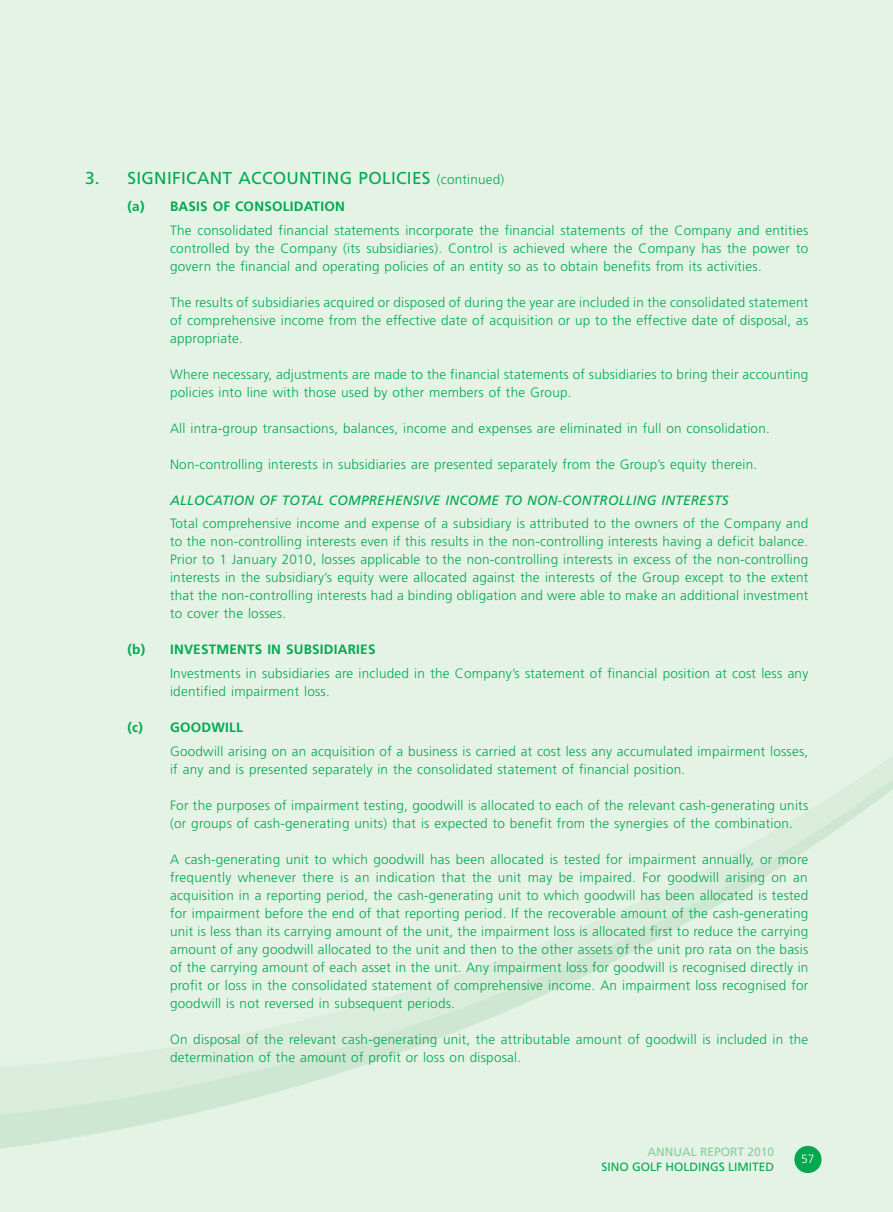
<style>
.page{position:relative;width:893px;height:1212px;background:#e5f3e7}
.page>*{position:absolute;margin:0;border:0;box-sizing:border-box;transform-origin:0 0}
.t1{font:17.25px "Frutiger LT Std";letter-spacing:.015em;color:#00a94e}
.t2{font:300 13.5px/18px "Frutiger LT Std";letter-spacing:.015em;color:#00a94e}
.t3{font:12px/15px "Frutiger LT Std";color:#00a94e;text-align:right}
.t4{font:12px "Frutiger LT Std";color:#88cc9c}
.t5{font:300 12px "Frutiger LT Std";color:#fff}
.s1{font-weight:300;font-size:13.5px}
.s2{font-weight:700}
.s3{font-weight:400;font-style:italic}
.s4{color:#88cc9c}
</style>
<div class="page">
<svg style="left:0;top:756px;width:893px;height:418px"></svg>
<div style="left:794px;top:1146px;width:27px;height:27px;background:#00a94e;border-radius:50%"></div>
<p class="t1" style="left:85px;top:168px;width:421px">3. SIGNIFICANT ACCOU NTING POLICIES <span class="s1">(continued)</span></p>
<p class="t2" style="left:170px;top:194px;width:640px;line-height:24.5px;text-indent:-43px"><span class="s2">(A) BASIS OF CONSOLIDATION<br></span>The consolidated financial statements incorporate the financial statements of the Company and entities</p>
<p class="t2" style="left:170px;top:240px;width:640px">controlled by the Company (its subsidiaries). Control is achieved where the Company has the power to govern the financial and operating policies of an entity so as to obtain benefits from its activities.</p>
<p class="t2" style="left:170px;top:294px;width:640px;text-align:justify">The results of subsidiaries acquired or disposed of during the year are included in the consolidated statement of comprehensive income from the effective date of acquisition or up to the effective date of disposal, as appropriate.</p>
<p class="t2" style="left:170px;top:366px;width:640px">Where necessary, adjustments are made to the financial statements of subsidiaries to bring their accounting policies into line with those used by other members of the Group.</p>
<p class="t2" style="left:170px;top:420px;width:601px">All intra-group transactions, balances, income and expenses are eliminated in full on consolidation.</p>
<p class="t2" style="left:170px;top:456px;width:589px">Non-controlling interests in subsidiaries are presented separately from the Group’s equity therein.</p>
<p class="t2" style="left:170px;top:490px;width:640px;line-height:22.2px"><span class="s3">ALLOCATION OF TOTAL COMPREHENSIVE INCOME TO NON-CONTROLLING INTERESTS<br></span>Total comprehensive income and expense of a subsidiary is attributed to the owners of the Company and</p>
<p class="t2" style="left:170px;top:532px;width:640px;text-align:justify">to the non-controlling interests even if this results in the non-controlling interests having a deficit balance.<br>Prior to 1 January 2010, losses applicable to the non-controlling interests in excess of the non-controlling interests in the subsidiary’s equity were allocated against the interests of the Group except to the extent that the non-controlling interests had a binding obligation and were able to make an additional investment to cover the losses.</p>
<p class="t2" style="left:170px;top:637px;width:640px;line-height:24.5px;text-indent:-43px"><span class="s2">(B) INVESTMENTS IN SUBSIDIARIES<br></span>Investments in subsidiaries are included in the Company’s statement of financial position at cost less any</p>
<p class="t2" style="left:170px;top:682px;width:161px">identified impairment loss.</p>
<p class="t2" style="left:170px;top:715px;width:640px;line-height:24.5px;text-indent:-43px"><span class="s2">(C) GOODWILL<br></span>Goodwill arising on an acquisition of a business is carried at cost less any accumulated impairment losses,</p>
<p class="t2" style="left:170px;top:761px;width:517px">if any and is presented separately in the consolidated statement of financial position.</p>
<p class="t2" style="left:170px;top:797px;width:640px">For the purposes of impairment testing, goodwill is allocated to each of the relevant cash-generating units (or groups of cash-generating units) that is expected to benefit from the synergies of the combination.</p>
<p class="t2" style="left:170px;top:851px;width:640px;text-align:justify">A cash-generating unit to which goodwill has been allocated is tested for impairment annually, or more frequently whenever there is an indication that the unit may be impaired. For goodwill arising on an acquisition in a reporting period, the cash-generating unit to which goodwill has been allocated is tested for impairment before the end of that reporting period. If the recoverable amount of the cash-generating unit is less than its carrying amount of the unit, the impairment loss is allocated first to reduce the carrying amount of any goodwill allocated to the unit and then to the other assets of the unit pro rata on the basis of the carrying amount of each asset in the unit. Any impairment loss for goodwill is recognised directly in profit or loss in the consolidated statement of comprehensive income. An impairment loss recognised for goodwill is not reversed in subsequent periods.</p>
<p class="t2" style="left:170px;top:1031px;width:640px">On disposal of the relevant cash-generating unit, the attributable amount of goodwill is included in the determination of the amount of profit or loss on disposal.</p>
<p class="t3" style="left:601px;top:1145px;width:174px"><span class="s4">2010<br></span>SINO GOLF HOLDINGS LIMITED</p>
<p class="t5" style="left:801px;top:1152px;width:15px">57</p>
<p class="t4" style="left:648px;top:1145px;width:69px">ANN UAL REPORT</p>
</div>
